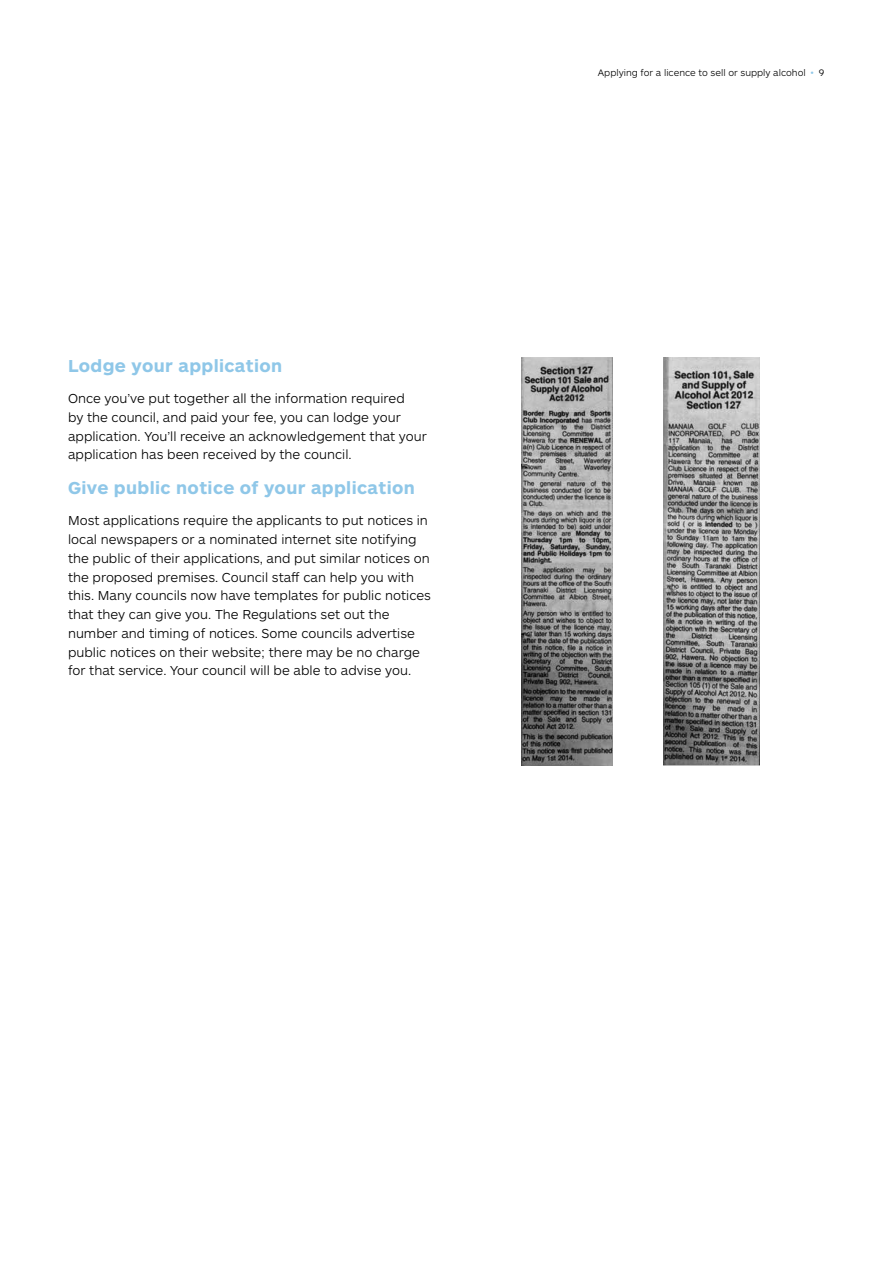
<style>
.page{position:relative;width:893px;height:1263px;background:#fff}
.page>*{position:absolute;margin:0;border:0;box-sizing:border-box;transform-origin:0 0}
.t1{font:700 18px "ARS Maquette Pro";letter-spacing:.02em;color:#8fc7e8}
.t2{font:300 13.5px/18.8px "ARS Maquette Pro";color:#000}
.t3{font:300 9.75px "ARS Maquette Pro";color:#000}
.s1{color:#8fc7e8}
</style>
<div class="page">
<img style="left:522px;top:357px;width:91px;height:409px">
<img style="left:664px;top:357px;width:95px;height:409px">
<h1 class="t1" style="left:68px;top:354px;width:216px">Lodge your application</h1>
<p class="t2" style="left:68px;top:388px;width:361px">Once you’ve put together all the information required<br>by the council, and paid your fee, you can lodge your application. You’ll receive an acknowledgement that your application has been received by the council.</p>
<h1 class="t1" style="left:68px;top:476px;width:348px">Give public notice of your application</h1>
<p class="t2" style="left:68px;top:511px;width:365px">Most applications require the applicants to put notices in local newspapers or a nominated internet site notifying the public of their applications, and put similar notices on the proposed premises. Council staff can help you with this. Many councils now have templates for public notices that they can give you. The Regulations set out the number and timing of notices. Some councils advertise public notices on their website; there may be no charge for that service. Your council will be able to advise you.</p>
<p class="t3" style="left:598px;top:66px;width:228px">Applying for a licence to sell or supply alcohol <span class="s1">•</span> 9</p>
</div>
